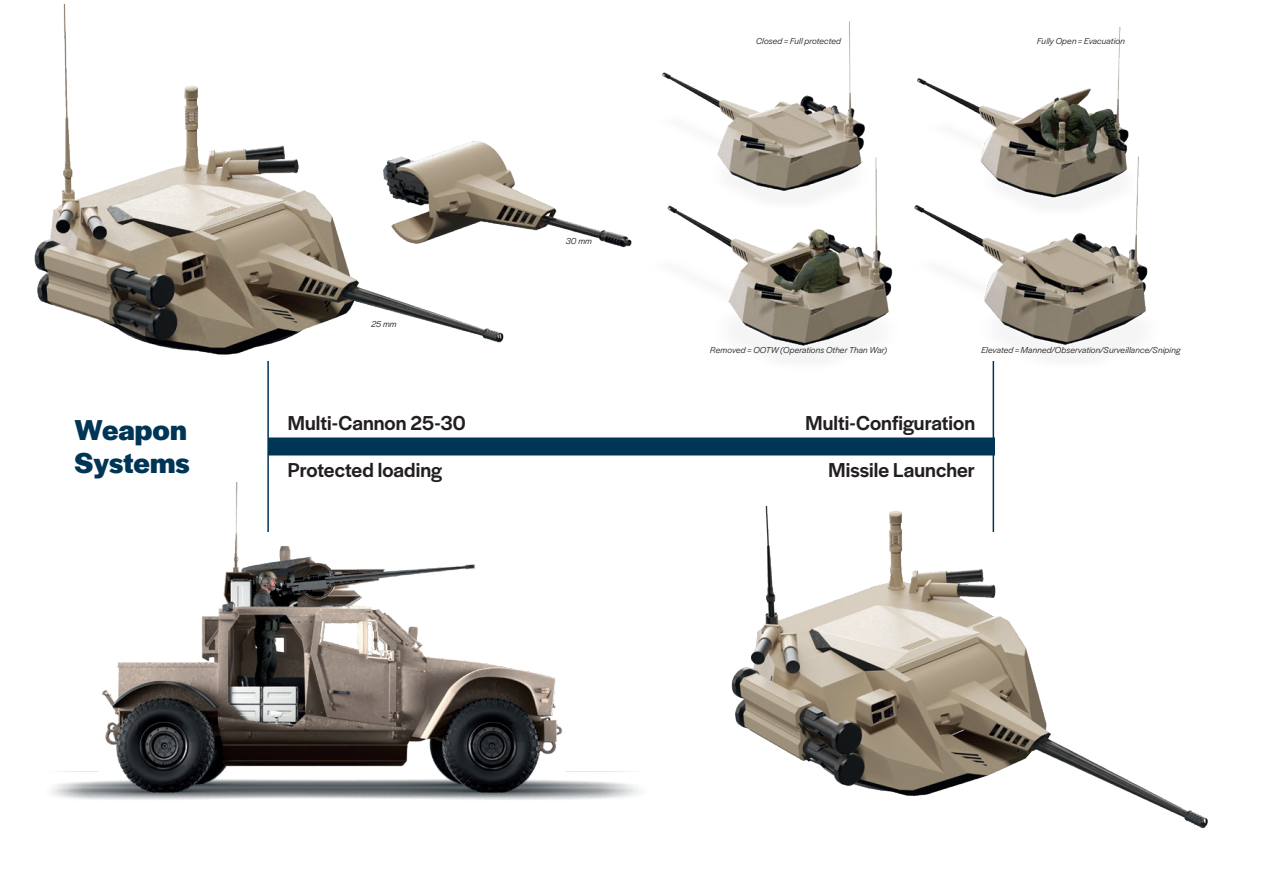
<style>
.page{position:relative;width:1263px;height:893px;background:#fff}
.page>*{position:absolute;margin:0;border:0;box-sizing:border-box;transform-origin:0 0}
.t1{font:700 30px/33px "Halyard Display";letter-spacing:.005em;color:#003556}
.t2{font:500 21px "Halyard Display";color:#231f20}
.t3{font:italic 9px "Halyard Display";letter-spacing:.015em;color:#231f20}
</style>
<div class="page">
<svg style="left:269px;top:437px;width:723px;height:19px;background:#0d3f5e"></svg>
<hr style="left:267px;top:361px;width:2px;height:171px;background:#003556">
<hr style="left:992px;top:361px;width:2px;height:171px;background:#003556">
<img style="left:51px;top:483px;width:574px;height:317px">
<img style="left:34px;top:5px;width:570px;height:370px">
<img style="left:625px;top:506px;width:583px;height:323px">
<img style="left:604px;top:21px;width:544px;height:379px">
<h1 class="t1" style="left:75px;top:412px;width:117px">Weapon<br>Systems</h1>
<p class="t3" style="left:371px;top:318px;width:27px">25 mm</p>
<h2 class="t2" style="left:288px;top:408px;width:179px">Multi-Cannon 25-30</h2>
<h2 class="t2" style="left:288px;top:455px;width:156px">Protected loading</h2>
<p class="t3" style="left:566px;top:235px;width:28px">30 mm</p>
<p class="t3" style="left:756px;top:35px;width:86px">Closed = Full protected</p>
<p class="t3" style="left:1037px;top:35px;width:89px">Fully Open = Evacuation</p>
<p class="t3" style="left:710px;top:343px;width:178px">Removed = OOTW (Operations Other Than War)</p>
<p class="t3" style="left:981px;top:343px;width:201px">Elevated = Manned/Observation/Surveillance/Sniping</p>
<h2 class="t2" style="left:805px;top:408px;width:171px">Multi-Configuration</h2>
<h2 class="t2" style="left:828px;top:455px;width:148px">Missile Launcher</h2>
</div>
